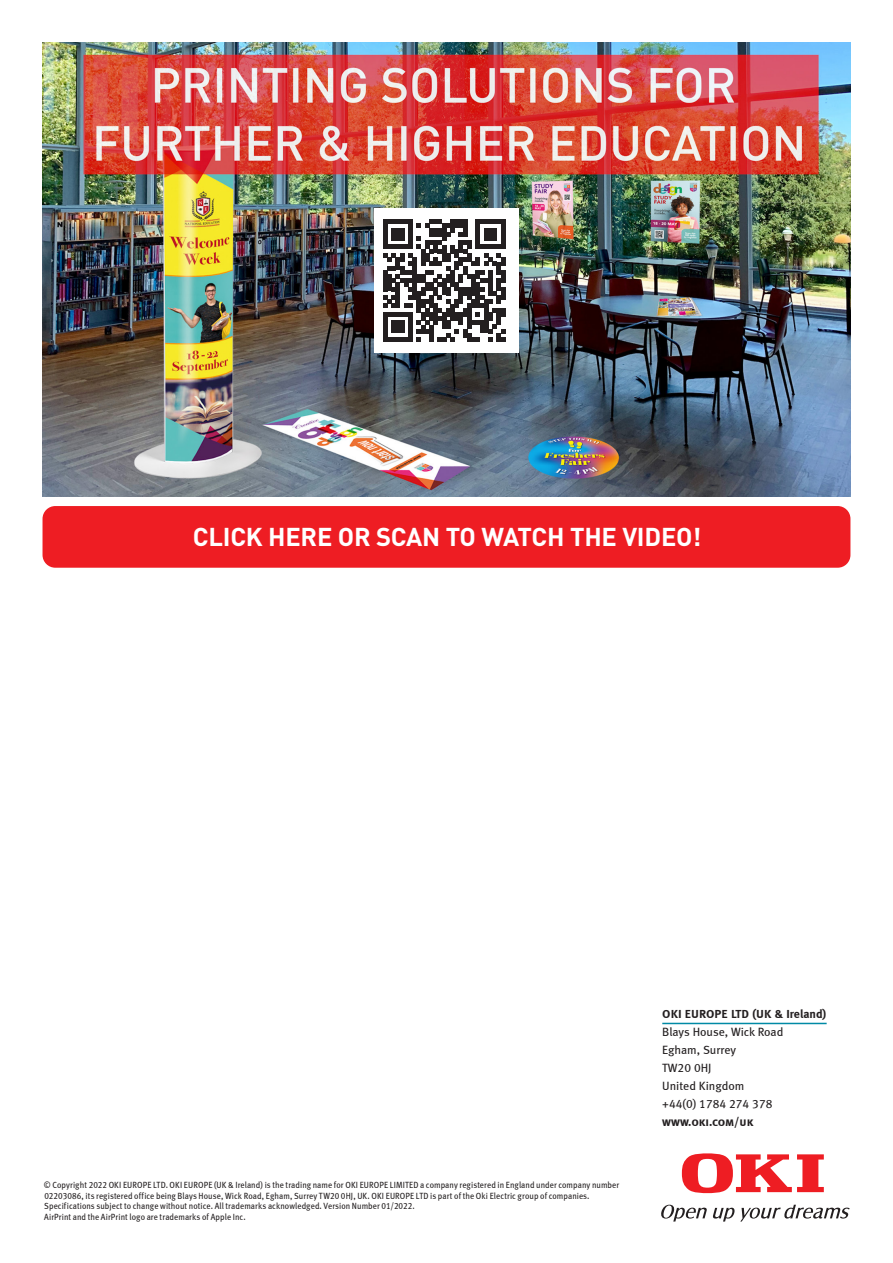
<style>
.page{position:relative;width:893px;height:1263px;background:#fff}
.page>*{position:absolute;margin:0;border:0;box-sizing:border-box;transform-origin:0 0}
.t1{font:700 25.5px "DIN Pro";letter-spacing:-.01em;color:#fff}
.t2{font:12px "Meta Book LF";color:#231f20}
.t3{font:12px "Meta Bold LF Caps";color:#231f20}
.Headline{font:9px/10.5px "Meta Book LF";letter-spacing:.01em;color:#231f20;scale:.91 1}
.s1{font-family:"Meta Bold LF"}
</style>
<div class="page">
<svg style="left:682px;top:1153px;width:142px;height:40px"></svg>
<svg style="left:661px;top:1205px;width:189px;height:16px"></svg>
<hr style="left:662px;top:1023px;width:165px;height:1px;background:#008aa5">
<img style="left:43px;top:43px;width:807px;height:453px">
<div style="left:43px;top:506px;width:807px;height:62px;background:#ee1d23;border-radius:13px"></div>
<div style="left:374px;top:208px;width:145px;height:145px;background:#fff"></div>
<svg style="left:383px;top:220px;width:122px;height:122px"></svg>
<p class="t1" style="left:193px;top:515px;width:510px">CLICK HERE OR SCAN TO WATCH THE VIDEO!</p>
<p class="Headline" style="left:44px;top:1180px;width:634px">© Copyright 2022 OKI EUROPE LTD. OKI EUROPE (UK &amp; Ireland) is the trading name for OKI EUROPE LIMITED a company registered in England under company number<br>02203086, its registered office being Blays House, Wick Road, Egham, Surrey TW20 0HJ, UK. OKI EUROPE LTD is part of the Oki Electric group of companies.</p>
<p class="Headline" style="left:44px;top:1201px;width:408px">Specifications subject to change without notice. All trademarks acknowledged. Version Number 01/2022.</p>
<p class="Headline" style="left:44px;top:1211px;width:223px">AirPrint and the AirPrint logo are trademarks of Apple Inc.</p>
<p class="t3" style="left:662px;top:1007px;width:166px">OKI EUROPE LTD (UK &amp; <span class="s1">Ireland)</span></p>
<p class="t2" style="left:662px;top:1025px;width:123px">Blays House, Wick Road</p>
<p class="t2" style="left:662px;top:1043px;width:75px">Egham, Surrey</p>
<p class="t2" style="left:662px;top:1061px;width:51px">TW20 0HJ</p>
<p class="t2" style="left:662px;top:1079px;width:84px">United Kingdom</p>
<p class="t2" style="left:662px;top:1097px;width:112px">+44(0) 1784 274 378</p>
<p class="t3" style="left:662px;top:1115px;width:93px">www.oki.com/uk</p>
</div>
